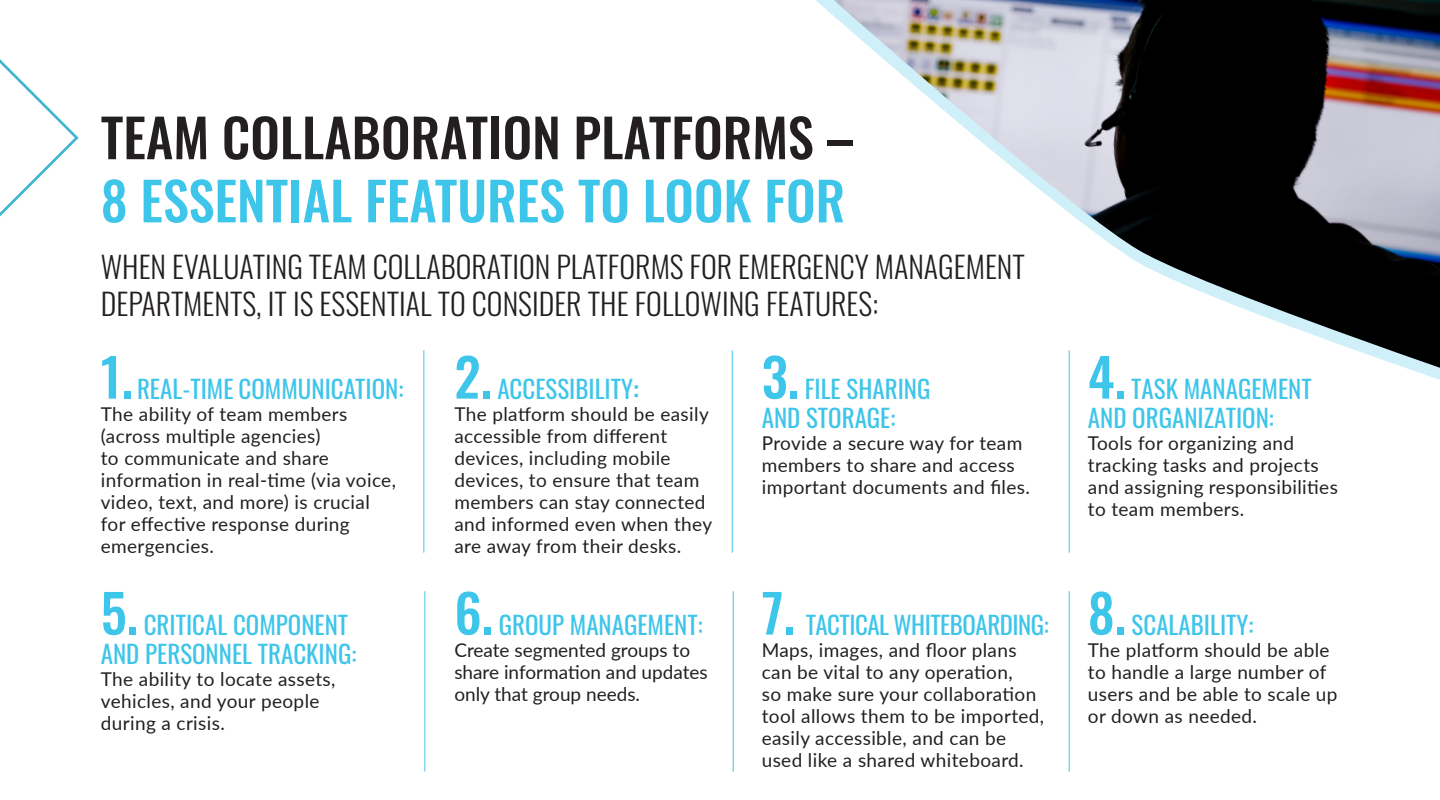
<style>
.page{position:relative;width:1440px;height:800px;background:#fff}
.page>*{position:absolute;margin:0;border:0;box-sizing:border-box;transform-origin:0 0}
.t1{font:500 52.6px "Oswald";color:#231f20}
.t2{font:500 52.6px "Oswald";color:#3ec5ea}
.t3{font:300 30px/37px "Oswald";color:#231f20}
.t4{font:25px/29px "Oswald";color:#3ec5ea}
.t5{font:25px "Oswald";letter-spacing:-.02em;color:#3ec5ea}
.t6{font:19px/22px "Lato";letter-spacing:.02em;color:#231f20}
.t7{font:19px/22px "Lato";color:#231f20}
.s1{font-weight:500;font-size:52.6px}
.s2{font-weight:500}
</style>
<div class="page">
<svg style="left:0;top:59px;width:79px;height:158px"></svg>
<hr style="left:423px;top:350px;width:1px;height:203px;background:#3ec5ea">
<hr style="left:424px;top:591px;width:1px;height:181px;background:#3ec5ea">
<hr style="left:732px;top:350px;width:1px;height:203px;background:#3ec5ea">
<hr style="left:733px;top:591px;width:1px;height:181px;background:#3ec5ea">
<hr style="left:1069px;top:350px;width:1px;height:203px;background:#3ec5ea">
<hr style="left:1069px;top:591px;width:1px;height:181px;background:#3ec5ea">
<img style="left:834px;top:0;width:606px;height:368px">
<p class="t1" style="left:101px;top:110px;width:753px">TEAM COLLABORATION PLATFORMS –</p>
<p class="t2" style="left:101px;top:173px;width:746px">8 ESSENTIAL FEATURES TO LOOK FOR</p>
<p class="t3" style="left:101px;top:245px;width:926px">WHEN EVALUATING TEAM COLLABORATION PLATFORMS FOR EMERGENCY MANAGEMENT<br>DEPARTMENTS, IT IS ESSENTIAL TO CONSIDER THE FOLLOWING FEATURES:</p>
<p class="t4" style="left:454px;top:371px;width:186px"><span class="s1">2.</span> ACCESSIBILITY<span class="s2">:</span></p>
<p class="t6" style="left:454px;top:402px;width:259px">The platform should be easily accessible from different devices, including mobile devices, to ensure that team members can stay connected and informed even when they are away from their desks.</p>
<p class="t4" style="left:762px;top:371px;width:170px"><span class="s1">3.</span> FILE SHARING<br>AND STORAGE:</p>
<p class="t6" style="left:762px;top:431px;width:270px">Provide a secure way for team members to share and access important documents and files.</p>
<p class="t4" style="left:101px;top:371px;width:304px"><span class="s1">1.</span> REAL-TIME COMMUNICATION:</p>
<p class="t6" style="left:101px;top:402px;width:297px">The ability of team members (across multiple agencies)<br>to communicate and share information in real-time (via voice, video, text, and more) is crucial for effective response during emergencies.</p>
<p class="t4" style="left:101px;top:607px;width:257px"><span class="s1">5.</span> CRITICAL COMPONENT<br>AND PERSONNEL TRACKING:</p>
<p class="t6" style="left:101px;top:667px;width:236px">The ability to locate assets, vehicles, and your people during a crisis.</p>
<p class="t4" style="left:454px;top:607px;width:250px"><span class="s1">6.</span> GROUP MANAGEMENT:</p>
<p class="t7" style="left:454px;top:638px;width:255px">Create segmented groups to share information and updates only that group needs.</p>
<p class="t5" style="left:762px;top:602px;width:288px"><span class="s1">7.</span> TACTICAL WHITEBOARDING:</p>
<p class="t6" style="left:762px;top:638px;width:284px">Maps, images, and floor plans can be vital to any operation,<br>so make sure your collaboration tool allows them to be imported, easily accessible, and can be used like a shared whiteboard.</p>
<p class="t4" style="left:1088px;top:371px;width:225px"><span class="s1">4.</span> TASK MANAGEMENT<br>AND ORGANIZATION:</p>
<p class="t6" style="left:1088px;top:431px;width:252px">Tools for organizing and tracking tasks and projects and assigning responsibilities to team members.</p>
<p class="t4" style="left:1088px;top:607px;width:167px"><span class="s1">8.</span> SCALABILITY:</p>
<p class="t6" style="left:1088px;top:638px;width:251px">The platform should be able to handle a large number of users and be able to scale up or down as needed.</p>
</div>
